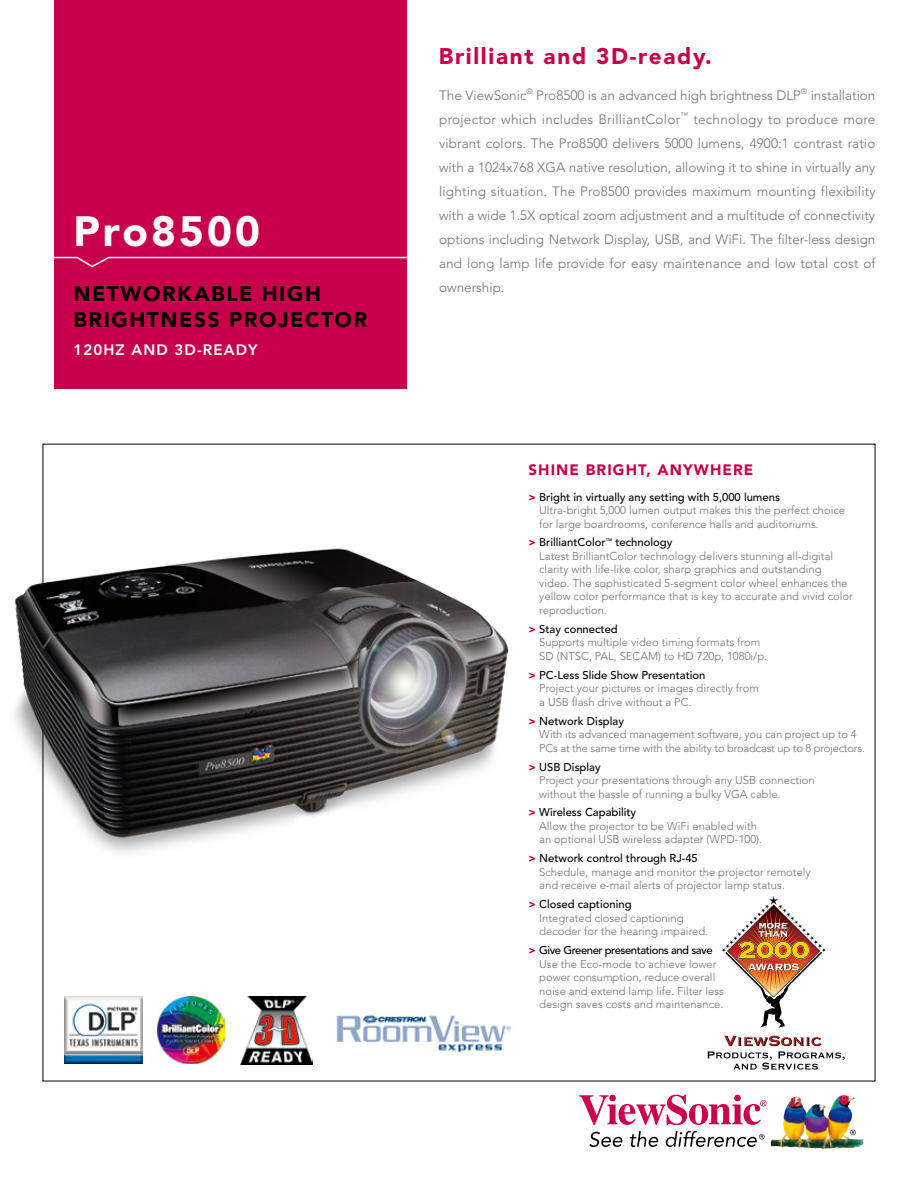
<style>
.page{position:relative;width:918px;height:1188px;background:#fff}
.page>*{position:absolute;margin:0;border:0;box-sizing:border-box;transform-origin:0 0}
.t1{font:900 42px "Avenir";letter-spacing:.075em;color:#fff}
.t2{font:900 22.5px "Avenir";letter-spacing:.075em;color:#c8004c}
.t3{font:900 21px/25.2px "Avenir";letter-spacing:.075em;color:#000}
.t4{font:900 15px "Avenir";letter-spacing:.075em;color:#c8004c}
.t5{font:800 15px "Avenir";letter-spacing:.075em;color:#fff}
.t6{font:300 13.5px/24px "Avenir";letter-spacing:.01em;color:#727172;text-align:justify}
.t7{font:300 11.25px/13.5px "Avenir";color:#727172}
.t8{font:300 11.25px/13.5px "Avenir";letter-spacing:-.02em;color:#727172}
.t9{font:300 7.8px "Avenir";color:#727172}
.s1{font-weight:900;color:#c8004c}
.s2{font-weight:500;color:#000}
</style>
<div class="page">
<svg style="left:579px;top:1095px;width:188px;height:30px"></svg>
<img style="left:771px;top:1095px;width:93px;height:54px">
<svg style="left:850px;top:1130px;width:6px;height:5px"></svg>
<svg style="left:589px;top:1132px;width:34px;height:15px"></svg>
<svg style="left:630px;top:1131px;width:29px;height:16px"></svg>
<svg style="left:665px;top:1131px;width:99px;height:16px"></svg>
<svg style="left:722px;top:896px;width:104px;height:132px"></svg>
<svg style="left:707px;top:1036px;width:138px;height:34px"></svg>
<img style="left:64px;top:997px;width:78px;height:67px">
<img style="left:158px;top:997px;width:67px;height:67px">
<img style="left:240px;top:997px;width:73px;height:67px">
<img style="left:336px;top:1014px;width:175px;height:38px">
<div style="left:55px;top:0;width:352px;height:389px;background:#c8004c"></div>
<svg style="left:54px;top:256px;width:353px;height:12px"></svg>
<img style="left:14px;top:544px;width:495px;height:329px">
<h1 class="t1" style="left:73px;top:206px;width:188px">Pro8500</h1>
<h3 class="t3" style="left:73px;top:281px;width:295px">NETWORKABLE HIGH<br>BRIGHTNESS PROJECTOR</h3>
<h3 class="t5" style="left:73px;top:341px;width:186px">120HZ AND 3D-READY</h3>
<h2 class="t2" style="left:439px;top:42px;width:274px">Brilliant and 3D-ready.</h2>
<p class="t6" style="left:439px;top:83px;width:89px">The ViewSonic</p>
<p class="t9" style="left:527px;top:86px;width:8px">®</p>
<p class="t6" style="left:536px;top:83px;width:266px">Pro8500 is an advanced high brightness DLP</p>
<p class="t9" style="left:801px;top:86px;width:8px">®</p>
<p class="t6" style="left:811px;top:83px;width:66px">installation</p>
<p class="t6" style="left:439px;top:107px;width:243px">projector which includes BrilliantColor</p>
<p class="t9" style="left:680px;top:110px;width:9px">™</p>
<p class="t6" style="left:439px;top:107px;width:438px;text-indent:254px">technology to produce more vibrant colors. The Pro8500 delivers 5000 lumens, 4900:1 contrast ratio with a 1024x768 XGA native resolution, allowing it to shine in virtually any lighting situation. The Pro8500 provides maximum mounting flexibility with a wide 1.5X optical zoom adjustment and a multitude of connectivity options including Network Display, USB, and WiFi. The filter-less design and long lamp life provide for easy maintenance and low total cost of ownership.</p>
<h3 class="t4" style="left:528px;top:461px;width:226px">SHINE BRIGHT, ANYWHERE</h3>
<p class="t7" style="left:539px;top:490px;width:307px;text-indent:-11px"><span class="s1">&gt;</span> <span class="s2">Bright in virtually any setting with 5,000 lumens<br></span>Ultra-bright 5,000 lumen output makes this the perfect choice for large boardrooms, conference halls and auditoriums.</p>
<p class="t7" style="left:539px;top:536px;width:315px;text-indent:-11px"><span class="s1">&gt;</span> <span class="s2">BrilliantColor</span><sup>™</sup> <span class="s2">technology<br></span>Latest BrilliantColor technology delivers stunning all-digital clarity with life-like color, sharp graphics and outstanding video. The sophisticated 5-segment color wheel enhances the yellow color performance that is key to accurate and vivid color reproduction.</p>
<p class="t7" style="left:539px;top:622px;width:229px;text-indent:-11px"><span class="s1">&gt;</span> <span class="s2">Stay connected<br></span>Supports multiple video timing formats from<br>SD (NTSC, PAL, SECAM) to HD 720p, 1080i/p.</p>
<p class="t7" style="left:539px;top:668px;width:221px;text-indent:-11px"><span class="s1">&gt;</span> <span class="s2">PC-Less Slide Show Presentation<br></span>Project your pictures or images directly from a USB flash drive without a PC.</p>
<p class="t8" style="left:539px;top:714px;width:327px;text-indent:-11px"><span class="s1">&gt;</span> <span class="s2">Network Display<br></span>With its advanced management software, you can project up to 4<br>PCs at the same time with the ability to broadcast up to 8 projectors.</p>
<p class="t7" style="left:539px;top:760px;width:277px;text-indent:-11px"><span class="s1">&gt;</span> <span class="s2">USB Display<br></span>Project your presentations through any USB connection without the hassle of running a bulky VGA cable.</p>
<p class="t7" style="left:539px;top:806px;width:224px;text-indent:-11px"><span class="s1">&gt;</span> <span class="s2">Wireless Capability<br></span>Allow the projector to be WiFi enabled with an optional USB wireless adapter (WPD-100).</p>
<p class="t7" style="left:539px;top:852px;width:273px;text-indent:-11px"><span class="s1">&gt;</span> <span class="s2">Network control through RJ-45<br></span>Schedule, manage and monitor the projector remotely and receive e-mail alerts of projector lamp status.</p>
<p class="t7" style="left:539px;top:898px;width:171px;text-indent:-11px"><span class="s1">&gt;</span> <span class="s2">Closed captioning<br></span>Integrated closed captioning decoder for the hearing impaired.</p>
<p class="t7" style="left:539px;top:943px;width:186px;text-indent:-11px"><span class="s1">&gt;</span> <span class="s2">Give Greener presentations and save </span>Use the Eco-mode to achieve lower power consumption, reduce overall noise and extend lamp life. Filter less design saves costs and maintenance.</p>
</div>
